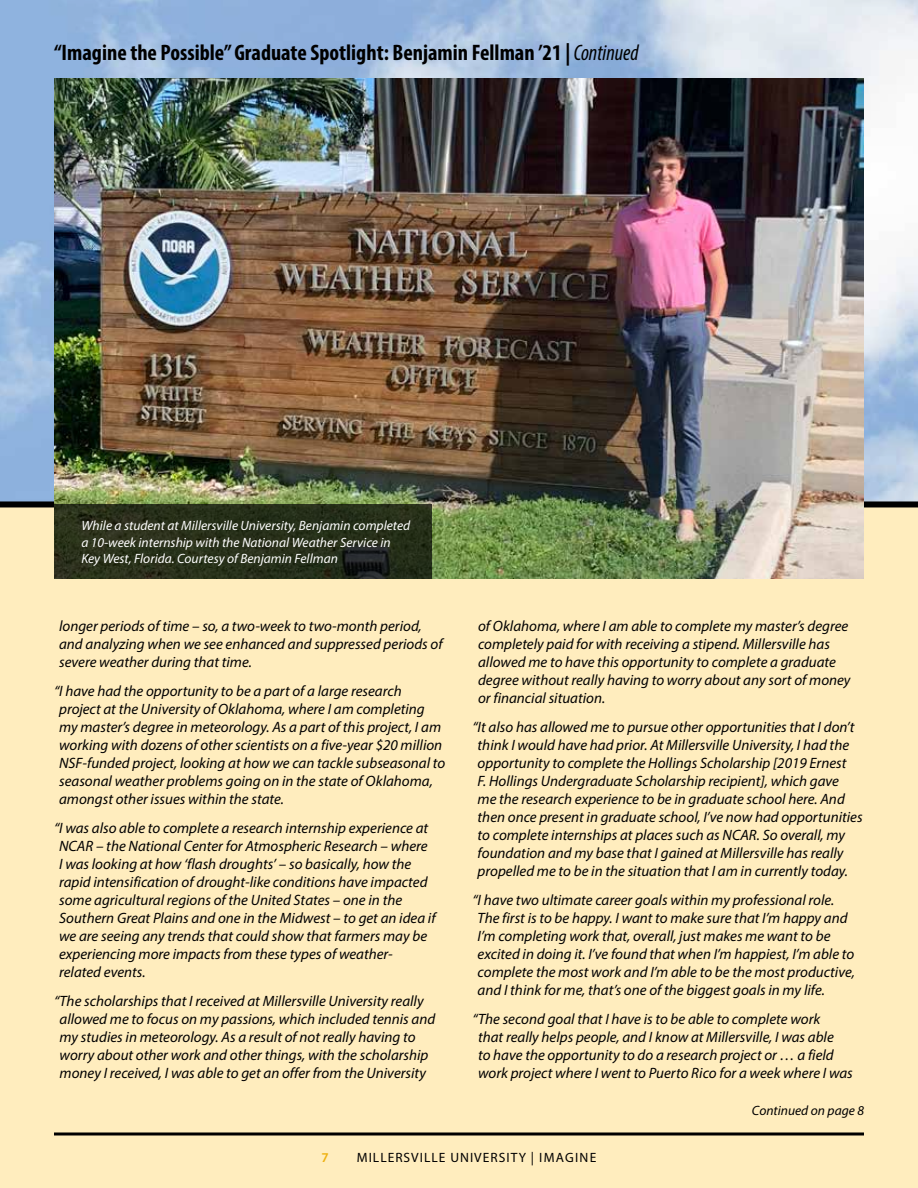
<style>
.page{position:relative;width:918px;height:1188px;background:#fff}
.page>*{position:absolute;margin:0;border:0;box-sizing:border-box;transform-origin:0 0}
.t1{font:700 condensed 22.5px "Myriad Pro";color:#000}
.t2{font:italic 15px/18px "Myriad Pro";color:#000}
.t3{font:italic 13.5px/16.5px "Myriad Pro";color:#fff}
.t4{font:13.5px "Myriad Pro";letter-spacing:.075em;color:#000}
.t5{font:italic 13.5px "Myriad Pro";color:#000}
.t6{font:600 13.5px "Myriad Pro";color:#eeb111}
.s1{font-weight:400;font-style:italic}
</style>
<div class="page">
<div style="left:0;top:505px;width:918px;height:683px;background:#ffedbe"></div>
<div style="left:0;top:501px;width:918px;height:6px;background:#000"></div>
<img style="left:54px;top:78px;width:810px;height:501px">
<hr style="left:54px;top:1132px;width:810px;height:3px;background:#000">
<svg style="left:54px;top:505px;width:378px;height:74px;fill:#27301a"></svg>
<h1 class="t1" style="left:54px;top:39px;width:586px">“Imagine the Possible” Graduate Spotlight: Benjamin Fellman ’21 | <span class="s1">Continued</span></h1>
<p class="t3" style="left:81px;top:517px;width:330px">While a student at Millersville University, Benjamin completed a 10-week internship with the National Weather Service in<br>Key West, Florida. Courtesy of Benjamin Fellman</p>
<p class="t2" style="left:59px;top:617px;width:385px">longer periods of time – so, a two-week to two-month period, and analyzing when we see enhanced and suppressed periods of severe weather during that time.</p>
<p class="t2" style="left:59px;top:682px;width:388px;text-indent:-5px">“I have had the opportunity to be a part of a large research project at the University of Oklahoma, where I am completing my master’s degree in meteorology. As a part of this project, I am working with dozens of other scientists on a five-year $20 million NSF-funded project, looking at how we can tackle subseasonal to seasonal weather problems going on in the state of Oklahoma, amongst other issues within the state.</p>
<p class="t2" style="left:59px;top:819px;width:378px;text-indent:-5px">“I was also able to complete a research internship experience at NCAR – the National Center for Atmospheric Research – where<br>I was looking at how ‘flash droughts’ – so basically, how the rapid intensification of drought-like conditions have impacted some agricultural regions of the United States – one in the Southern Great Plains and one in the Midwest – to get an idea if we are seeing any trends that could show that farmers may be experiencing more impacts from these types of weather&shy;related events.</p>
<p class="t2" style="left:60px;top:991px;width:377px;text-indent:-6px">“The scholarships that I received at Millersville University really allowed me to focus on my passions, which included tennis and my studies in meteorology. As a result of not really having to worry about other work and other things, with the scholarship money I received, I was able to get an offer from the University</p>
<p class="t2" style="left:478px;top:617px;width:374px">of Oklahoma, where I am able to complete my master’s degree completely paid for with receiving a stipend. Millersville has allowed me to have this opportunity to complete a graduate degree without really having to worry about any sort of money or financial situation.</p>
<p class="t2" style="left:478px;top:718px;width:387px;text-indent:-5px">“It also has allowed me to pursue other opportunities that I don’t think I would have had prior. At Millersville University, I had the opportunity to complete the Hollings Scholarship [2019 Ernest<br>F. Hollings Undergraduate Scholarship recipient], which gave<br>me the research experience to be in graduate school here. And then once present in graduate school, I’ve now had opportunities to complete internships at places such as NCAR. So overall, my foundation and my base that I gained at Millersville has really propelled me to be in the situation that I am in currently today.</p>
<p class="t2" style="left:478px;top:891px;width:379px;text-indent:-5px">“I have two ultimate career goals within my professional role.<br>The first is to be happy. I want to make sure that I’m happy and I’m completing work that, overall, just makes me want to be excited in doing it. I’ve found that when I’m happiest, I’m able to complete the most work and I’m able to be the most productive, and I think for me, that’s one of the biggest goals in my life.</p>
<p class="t2" style="left:478px;top:1009px;width:376px;text-indent:-6px">“The second goal that I have is to be able to complete work<br>that really helps people, and I know at Millersville, I was able<br>to have the opportunity to do a research project or … a field work project where I went to Puerto Rico for a week where I was</p>
<p class="t5" style="left:752px;top:1103px;width:114px">Continued on page 8</p>
<p class="t6" style="left:321px;top:1149px;width:9px">7</p>
<p class="t4" style="left:357px;top:1150px;width:241px">MILLERSVILLE UNIVERSITY | IMAGINE</p>
</div>
